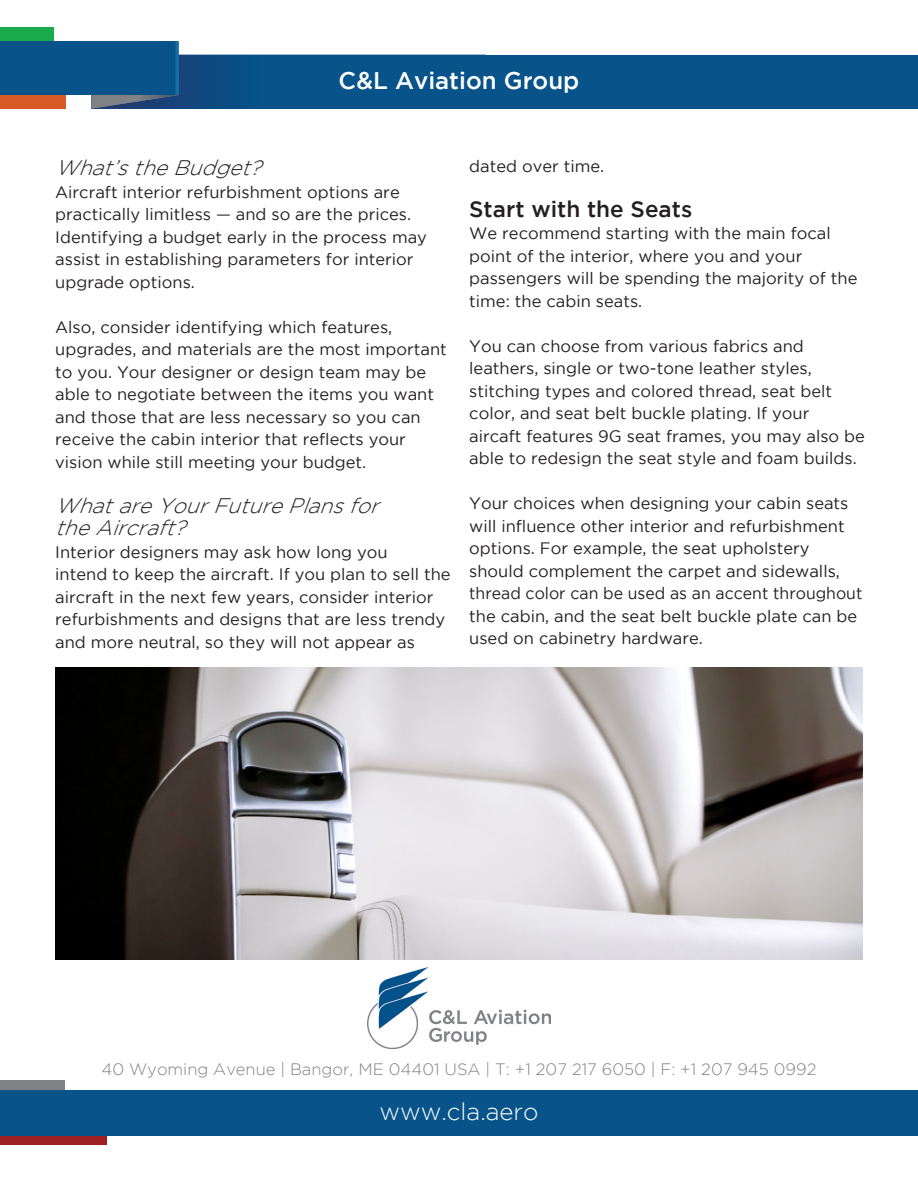
<style>
.page{position:relative;width:918px;height:1188px;background:#fff}
.page>*{position:absolute;margin:0;border:0;box-sizing:border-box;transform-origin:0 0}
.t1{font:500 24px "Gotham";color:#fff}
.t2{font:300 24px "Gotham";color:#fff}
.t3{font:500 22.5px "Gotham";color:#231f20}
.t4{font:italic 300 21px "Gotham";color:#231f20}
.t5{font:16.5px/22.5px "Gotham";color:#231f20}
.t6{font:300 16.5px "Gotham";color:#818285}
.t7{font:16.5px "Gotham";color:#231f20;scale:.96 1}
</style>
<div class="page">
<div style="left:0;top:1081px;width:65px;height:13px;background:#818285"></div>
<div style="left:0;top:1131px;width:107px;height:13px;background:#9e1f21"></div>
<div style="left:0;top:1090px;width:918px;height:45px;background:#07538a"></div>
<div style="left:92px;top:55px;width:826px;height:54px;background:#07538a"></div>
<div style="left:0;top:41px;width:178px;height:54px;background:#07538a"></div>
<svg style="left:92px;top:41px;width:394px;height:68px"></svg>
<div style="left:0;top:95px;width:66px;height:14px;background:#d85a26"></div>
<div style="left:0;top:28px;width:54px;height:13px;background:#1aa94d"></div>
<img style="left:368px;top:967px;width:182px;height:82px">
<img style="left:55px;top:667px;width:808px;height:292px">
<h1 class="t1" style="left:339px;top:67px;width:242px">C&amp;L Aviation Group</h1>
<p class="t4" style="left:55px;top:156px;width:215px">What’stheBudget?</p>
<p class="t5" style="left:55px;top:180px;width:346px">Aircraft interior refurbishment options are</p>
<p class="t5" style="left:55px;top:203px;width:373px">practically limitless — and so are the prices.<br>Identifying a budget early in the process may assist in establishing parameters for interior upgrade options.</p>
<p class="t5" style="left:55px;top:315px;width:339px">Also, consider identifying which features,</p>
<p class="t5" style="left:55px;top:338px;width:393px">upgrades, and materials are the most important to you. Your designer or design team may be able to negotiate between the items you want and those that are less necessary so you can</p>
<p class="t5" style="left:55px;top:428px;width:352px">receive the cabin interior that reflects your</p>
<p class="t5" style="left:55px;top:450px;width:312px">vision while still meeting your budget.</p>
<p class="t4" style="left:55px;top:494px;width:333px">WhatareYourFuturePlansfor</p>
<p class="t4" style="left:55px;top:516px;width:139px">theAircraft?</p>
<p class="t5" style="left:55px;top:540px;width:334px">Interior designers may ask how long you</p>
<p class="t5" style="left:55px;top:563px;width:397px">intend to keep the aircraft. If you plan to sell the aircraft in the next few years, consider interior refurbishments and designs that are less trendy and more neutral, so they will not appear as</p>
<p class="t5" style="left:469px;top:155px;width:137px">dated over time.</p>
<p class="t3" style="left:469px;top:196px;width:225px">Start with the Seats</p>
<p class="t5" style="left:469px;top:222px;width:363px">We recommend starting with the main focal point of the interior, where you and your</p>
<p class="t5" style="left:469px;top:267px;width:390px">passengers will be spending the majority of the time: the cabin seats.</p>
<p class="t5" style="left:469px;top:335px;width:336px">You can choose from various fabrics and</p>
<p class="t5" style="left:469px;top:357px;width:364px">leathers, single or two-tone leather styles, stitching types and colored thread, seat belt color, and seat belt buckle plating. If your</p>
<p class="t5" style="left:469px;top:425px;width:397px">aircaft features 9G seat frames, you may also be able to redesign the seat style and foam builds.</p>
<p class="t5" style="left:469px;top:492px;width:381px">Your choices when designing your cabin seats will influence other interior and refurbishment options. For example, the seat upholstery should complement the carpet and sidewalls,</p>
<p class="t7" style="left:469px;top:584px;width:411px">thread color can be used as an accent throughout</p>
<p class="t5" style="left:469px;top:605px;width:390px">the cabin, and the seat belt buckle plate can be used on cabinetry hardware.</p>
<p class="t6" style="left:102px;top:1060px;width:716px">40 Wyoming Avenue | Bangor, ME 04401 USA | T: +1 207 217 6050 | F: +1 207 945 0992</p>
<h1 class="t2" style="left:379px;top:1099px;width:161px">www.cla.aero</h1>
</div>
